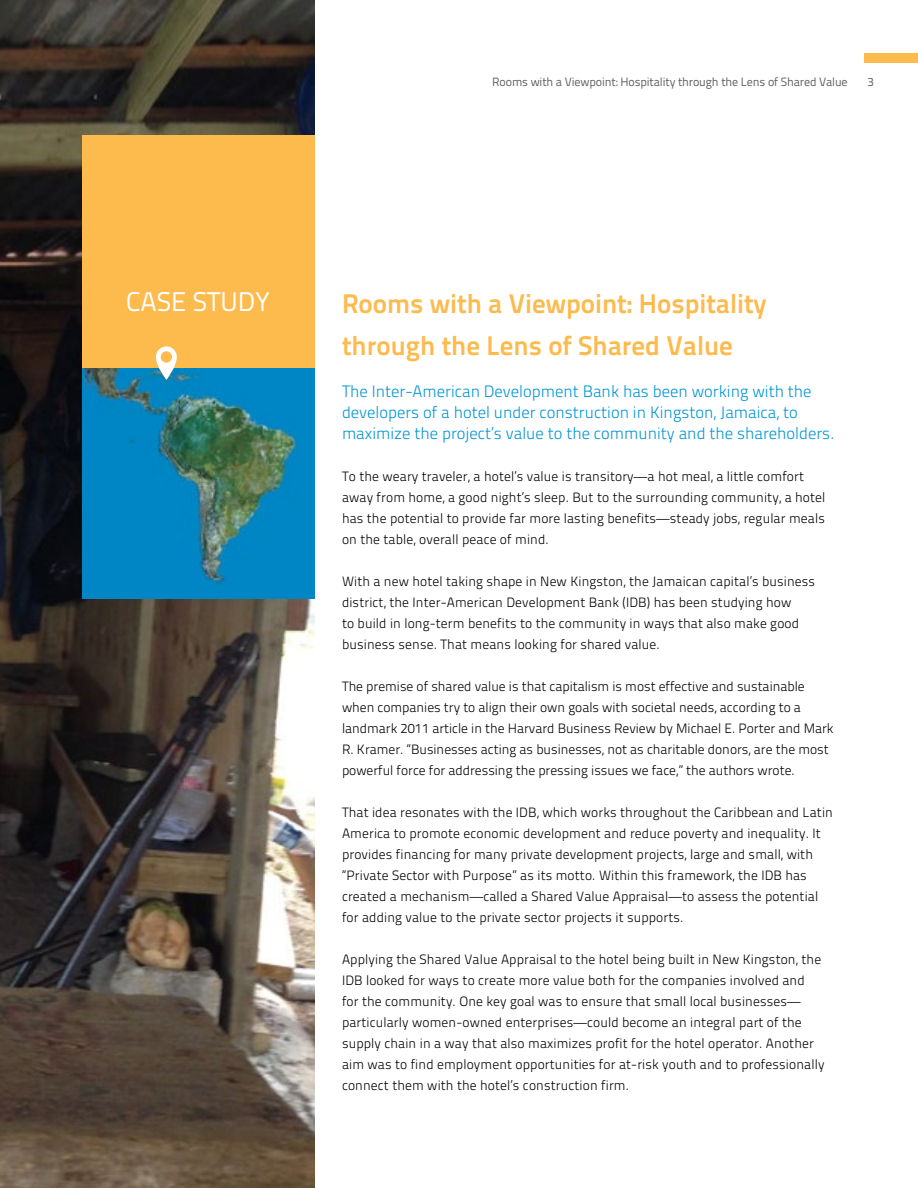
<style>
.page{position:relative;width:918px;height:1188px;background:#fff}
.page>*{position:absolute;margin:0;border:0;box-sizing:border-box;transform-origin:0 0}
.t1{font:27px/42px "Titillium Text 25 L 800 wt";color:#fdba4d}
.t2{font:27px "Titillium Text 25 L 400 wt";color:#fff}
.t3{font:16.5px/21px "Titillium Text 25 L 250 wt";color:#0095d5}
.t4{font:13.5px/21px "Titillium Text 25 L 250 wt";letter-spacing:.01em;color:#000}
.t5{font:12px "Titillium Text 25 L 400 wt";letter-spacing:-.01em;color:#5f6062}
</style>
<div class="page">
<div style="left:864px;top:53px;width:54px;height:10px;background:#fdba4d"></div>
<img style="left:0;top:0;width:315px;height:1188px">
<img style="left:83px;top:367px;width:232px;height:231px">
<div style="left:83px;top:135px;width:232px;height:232px;background:#fdba4d"></div>
<svg style="left:156px;top:346px;width:21px;height:34px"></svg>
<p class="t5" style="left:492px;top:73px;width:357px">Rooms with a Viewpoint: Hospitality through the Lens of Shared Value</p>
<p class="t5" style="left:867px;top:73px;width:8px">3</p>
<h1 class="t2" style="left:126px;top:281px;width:145px">CASE STUDY</h1>
<h1 class="t1" style="left:342px;top:281px;width:426px">Rooms with a Viewpoint: Hospitality through the Lens of Shared Value</h1>
<p class="t3" style="left:342px;top:379px;width:494px">The Inter-American Development Bank has been working with the developers of a hotel under construction in Kingston, Jamaica, to maximize the project’s value to the community and the shareholders.</p>
<p class="t4" style="left:342px;top:465px;width:485px">To the weary traveler, a hotel’s value is transitory—a hot meal, a little comfort away from home, a good night’s sleep. But to the surrounding community, a hotel has the potential to provide far more lasting benefits—steady jobs, regular meals on the table, overall peace of mind.</p>
<p class="t4" style="left:342px;top:570px;width:475px">With a new hotel taking shape in New Kingston, the Jamaican capital’s business district, the Inter-American Development Bank (IDB) has been studying how<br>to build in long-term benefits to the community in ways that also make good business sense. That means looking for shared value.</p>
<p class="t4" style="left:342px;top:675px;width:493px">The premise of shared value is that capitalism is most effective and sustainable when companies try to align their own goals with societal needs, according to a landmark 2011 article in the Harvard Business Review by Michael E. Porter and Mark R. Kramer. “Businesses acting as businesses, not as charitable donors, are the most powerful force for addressing the pressing issues we face,” the authors wrote.</p>
<p class="t4" style="left:342px;top:801px;width:492px">That idea resonates with the IDB, which works throughout the Caribbean and Latin America to promote economic development and reduce poverty and inequality. It provides financing for many private development projects, large and small, with “Private Sector with Purpose” as its motto. Within this framework, the IDB has created a mechanism—called a Shared Value Appraisal—to assess the potential for adding value to the private sector projects it supports.</p>
<p class="t4" style="left:342px;top:948px;width:484px">Applying the Shared Value Appraisal to the hotel being built in New Kingston, the IDB looked for ways to create more value both for the companies involved and for the community. One key goal was to ensure that small local businesses— particularly women-owned enterprises—could become an integral part of the supply chain in a way that also maximizes profit for the hotel operator. Another aim was to find employment opportunities for at-risk youth and to professionally connect them with the hotel’s construction firm.</p>
</div>
